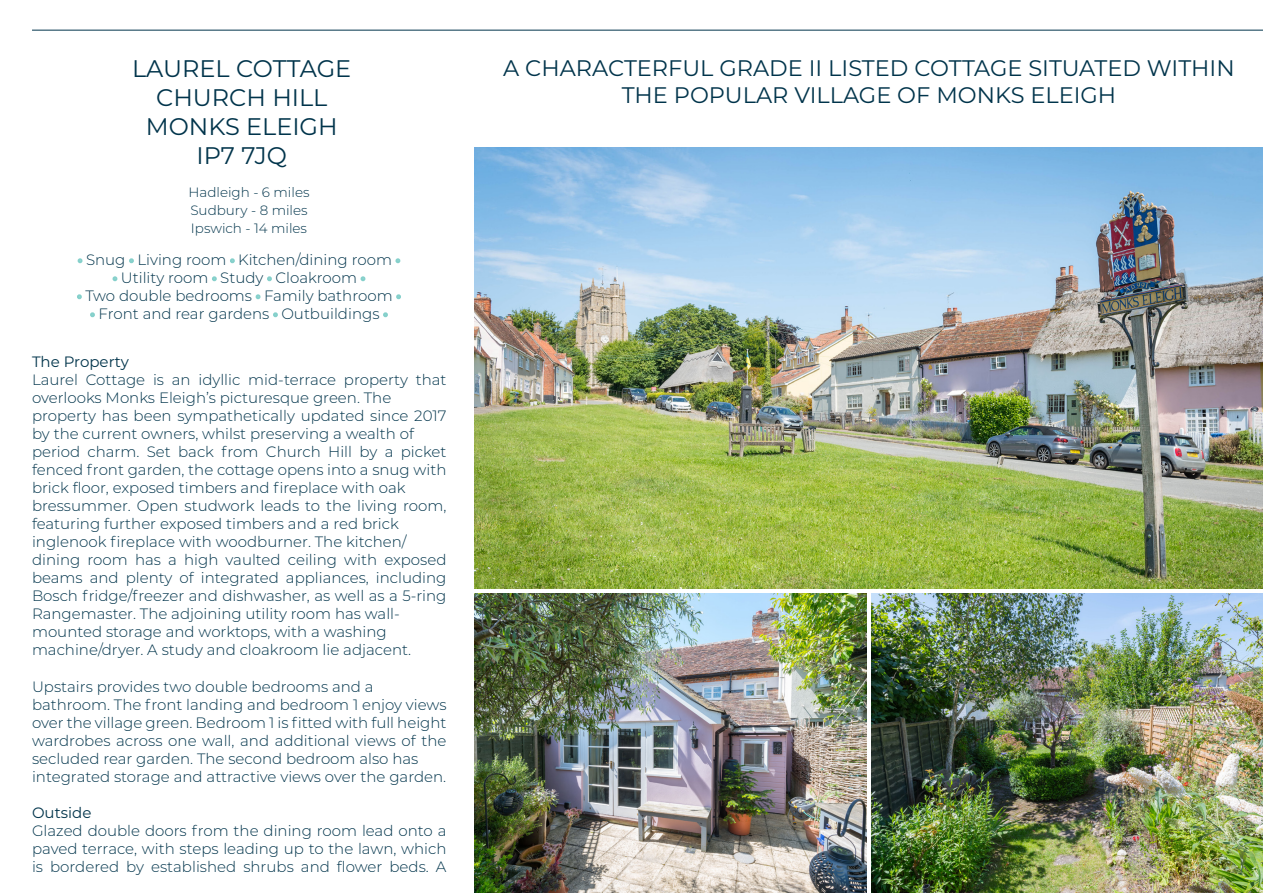
<style>
.page{position:relative;width:1263px;height:893px;background:#fff}
.page>*{position:absolute;margin:0;border:0;box-sizing:border-box;transform-origin:0 0}
.t1{font:24px "Montserrat";color:#00344b}
.t2{font:22.5px "Montserrat";color:#00344b}
.t3{font:300 15px/18px "Montserrat";color:#00344b;text-align:justify}
.t4{font:15px "Montserrat";color:#00344b}
.t5{font:300 13.5px "Montserrat";color:#00344b}
.s1{color:#85d0cb}
</style>
<div class="page">
<img style="left:475px;top:148px;width:788px;height:441px">
<hr style="left:32px;top:30px;width:1231px;height:1px;background:#00344b">
<img style="left:475px;top:593px;width:391px;height:300px">
<img style="left:871px;top:593px;width:392px;height:300px">
<p class="t1" style="left:132px;top:52px;width:221px">LAUREL COTTAGE</p>
<p class="t1" style="left:156px;top:81px;width:173px">CHURCH HILL</p>
<p class="t1" style="left:146px;top:110px;width:193px">MONKS ELEIGH</p>
<p class="t1" style="left:196px;top:139px;width:92px">IP7 7JQ</p>
<p class="t5" style="left:188px;top:183px;width:122px">Hadleigh - 6 miles</p>
<p class="t5" style="left:190px;top:201px;width:119px">Sudbury - 8 miles</p>
<p class="t5" style="left:191px;top:219px;width:118px">Ipswich - 14 miles</p>
<p class="t3" style="left:78px;top:250px;width:324px"><span class="s1">•</span> Snug <span class="s1">•</span> Living room <span class="s1">•</span> Kitchen/dining room <span class="s1">•</span></p>
<p class="t3" style="left:113px;top:268px;width:254px"><span class="s1">•</span> Utility room <span class="s1">•</span> Study <span class="s1">•</span> Cloakroom <span class="s1">•</span></p>
<p class="t3" style="left:77px;top:286px;width:325px"><span class="s1">•</span> Two double bedrooms <span class="s1">•</span> Family bathroom <span class="s1">•</span></p>
<p class="t3" style="left:90px;top:304px;width:299px"><span class="s1">•</span> Front and rear gardens <span class="s1">•</span> Outbuildings <span class="s1">•</span></p>
<p class="t4" style="left:32px;top:352px;width:98px">The Property</p>
<p class="t3" style="left:32px;top:371px;width:416px">Laurel Cottage is an idyllic mid-terrace property that overlooks Monks Eleigh’s picturesque green. The</p>
<p class="t3" style="left:32px;top:407px;width:416px">property has been sympathetically updated since 2017 by the current owners, whilst preserving a wealth of</p>
<p class="t3" style="left:32px;top:443px;width:416px">period charm. Set back from Church Hill by a picket fenced front garden, the cottage opens into a snug with brick floor, exposed timbers and fireplace with oak</p>
<p class="t3" style="left:32px;top:497px;width:416px">bressummer. Open studwork leads to the living room, featuring further exposed timbers and a red brick</p>
<p class="t3" style="left:32px;top:533px;width:376px">inglenook fireplace with woodburner. The kitchen/</p>
<p class="t3" style="left:32px;top:551px;width:416px">dining room has a high vaulted ceiling with exposed beams and plenty of integrated appliances, including Bosch fridge/freezer and dishwasher, as well as a 5-ring Rangemaster. The adjoining utility room has wall-</p>
<p class="t3" style="left:32px;top:623px;width:356px">mounted storage and worktops, with a washing</p>
<p class="t3" style="left:32px;top:641px;width:381px">machine/dryer. A study and cloakroom lie adjacent.</p>
<p class="t3" style="left:32px;top:677px;width:343px">Upstairs provides two double bedrooms and a</p>
<p class="t3" style="left:32px;top:695px;width:416px">bathroom. The front landing and bedroom 1 enjoy views over the village green. Bedroom 1 is fitted with full height wardrobes across one wall, and additional views of the secluded rear garden. The second bedroom also has</p>
<p class="t3" style="left:32px;top:767px;width:416px">integrated storage and attractive views over the garden.</p>
<p class="t4" style="left:32px;top:802px;width:61px">Outside</p>
<p class="t3" style="left:32px;top:821px;width:416px">Glazed double doors from the dining room lead onto a paved terrace, with steps leading up to the lawn, which is bordered by established shrubs and flower beds. A</p>
<p class="t2" style="left:503px;top:52px;width:733px">A CHARACTERFUL GRADE II LISTED COTTAGE SITUATED WITHIN</p>
<p class="t2" style="left:622px;top:79px;width:496px">THE POPULAR VILLAGE OF MONKS ELEIGH</p>
</div>
